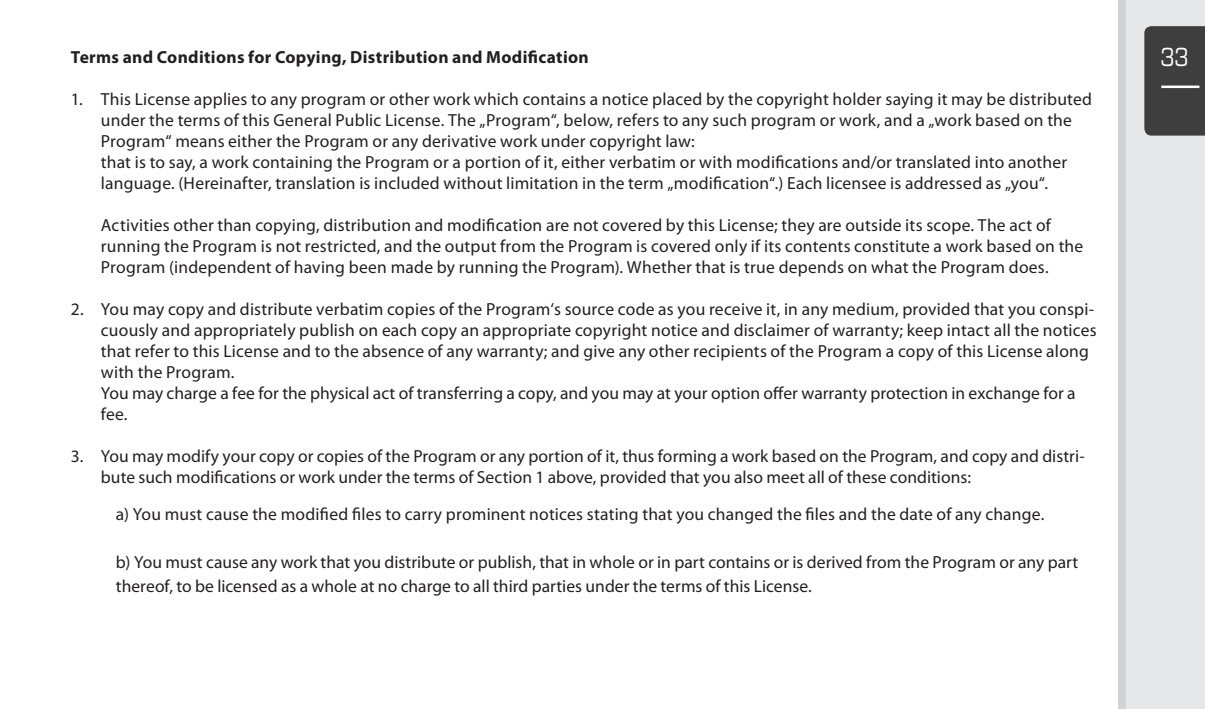
<style>
.page{position:relative;width:1205px;height:709px;background:#fff}
.page>*{position:absolute;margin:0;border:0;box-sizing:border-box;transform-origin:0 0}
.t1{font:condensed 25px "Eurostile";color:#fff}
.t2{font:17.5px/21px "Myriad Pro";letter-spacing:.01em;color:#231f20}
.t3{font:700 17.5px "Myriad Pro";letter-spacing:.02em;color:#231f20}
</style>
<div class="page">
<div style="left:1118px;top:0;width:87px;height:709px;background:#d1d2d4"></div>
<div style="left:1126px;top:0;width:79px;height:709px;background:#e6e7e9"></div>
<div style="left:1144px;top:26px;width:61px;height:110px;background:#3e3e3f"></div>
<hr style="left:1161px;top:86px;width:38px;height:2px;background:#fff">
<p class="t3" style="left:71px;top:47px;width:519px">Terms and Conditions for Copying, Distribution and Modification</p>
<h1 class="t1" style="left:1160px;top:42px;width:30px">33</h1>
<p class="t2" style="left:101px;top:89px;width:992px;text-indent:-30px">1. This License applies to any program or other work which contains a notice placed by the copyright holder saying it may be distributed under the terms of this General Public License. The „Program“, below, refers to any such program or work, and a „work based on the Program“ means either the Program or any derivative work under copyright law:<br>that is to say, a work containing the Program or a portion of it, either verbatim or with modifications and/or translated into another language. (Hereinafter, translation is included without limitation in the term „modification“.) Each licensee is addressed as „you“.</p>
<p class="t2" style="left:101px;top:215px;width:984px">Activities other than copying, distribution and modification are not covered by this License; they are outside its scope. The act of running the Program is not restricted, and the output from the Program is covered only if its contents constitute a work based on the<br>Program (independent of having been made by running the Program). Whether that is true depends on what the Program does.</p>
<p class="t2" style="left:101px;top:299px;width:997px;text-indent:-30px">2. You may copy and distribute verbatim copies of the Program‘s source code as you receive it, in any medium, provided that you conspi&shy;cuously and appropriately publish on each copy an appropriate copyright notice and disclaimer of warranty; keep intact all the notices that refer to this License and to the absence of any warranty; and give any other recipients of the Program a copy of this License along with the Program.<br>You may charge a fee for the physical act of transferring a copy, and you may at your option offer warranty protection in exchange for a fee.</p>
<p class="t2" style="left:101px;top:446px;width:985px;text-indent:-30px">3. You may modify your copy or copies of the Program or any portion of it, thus forming a work based on the Program, and copy and distri&shy;bute such modifications or work under the terms of Section 1 above, provided that you also meet all of these conditions:</p>
<p class="t2" style="left:116px;top:504px;width:928px">a) You must cause the modified files to carry prominent notices stating that you changed the files and the date of any change.</p>
<p class="t2" style="left:116px;top:550px;width:964px;line-height:24px">b) You must cause any work that you distribute or publish, that in whole or in part contains or is derived from the Program or any part thereof, to be licensed as a whole at no charge to all third parties under the terms of this License.</p>
</div>
